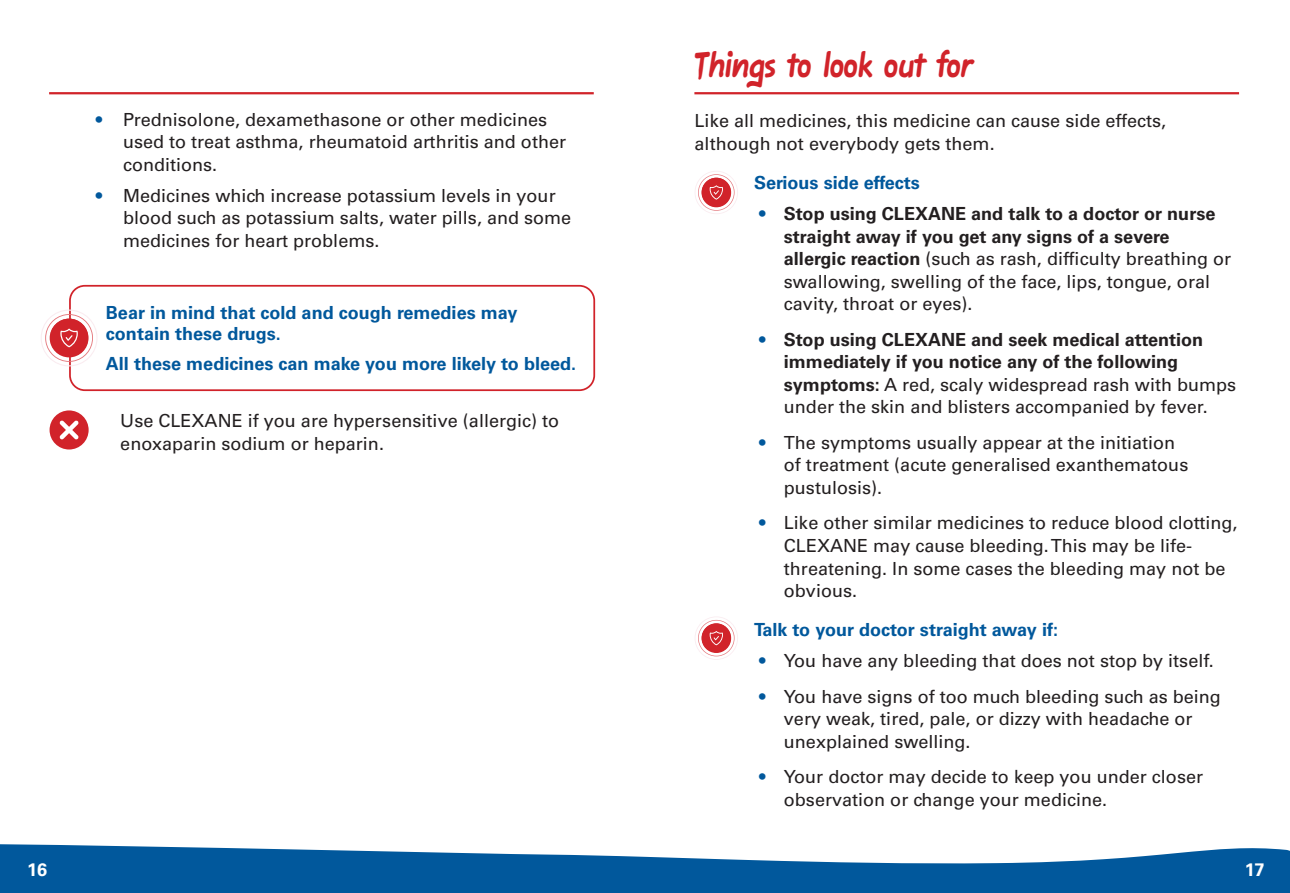
<style>
.page{position:relative;width:1290px;height:893px;background:#fff}
.page>*{position:absolute;margin:0;border:0;box-sizing:border-box;transform-origin:0 0}
.Heading{font:42.18px "Fawn Script";color:#d1232a}
.Body_Roman{font:18.03px/22.6px "Univers LT Std";color:#231f20}
.t1{font:700 18.03px/22.6px "Univers LT Std";color:#231f20}
.Highlight{font:700 18.03px/21.7px "Univers LT Std";color:#01589c}
.t2{font:700 18.03px "Univers LT Std";color:#fff}
.s1{color:#01589c}
.s2{font-weight:700}
.s3{font-weight:400;color:#01589c}
.s4{font-weight:400}
</style>
<div class="page">
<svg style="left:0;top:844px;width:1290px;height:49px;fill:#01589c"></svg>
<hr style="left:49px;top:92px;width:545px;height:2px;background:#d1232a">
<hr style="left:694px;top:92px;width:545px;height:2px;background:#d1232a">
<div style="left:50px;top:410px;width:39px;height:39px;background:#d1232a;border-radius:50%"></div>
<svg style="left:59px;top:420px;width:20px;height:19px"></svg>
<div style="left:69px;top:285px;width:526px;height:106px;border:2px solid #d1232a;border-radius:15px"></div>
<svg style="left:41px;top:310px;width:56px;height:56px"></svg>
<svg style="left:695px;top:171px;width:43px;height:43px"></svg>
<svg style="left:695px;top:616px;width:43px;height:44px"></svg>
<p class="Body_Roman" style="left:123px;top:108px;width:445px;text-indent:-27px"><span class="s1">•</span> Prednisolone, dexamethasone or other medicines used to treat asthma, rheumatoid arthritis and other conditions.</p>
<p class="Body_Roman" style="left:123px;top:184px;width:450px;text-indent:-27px"><span class="s1">•</span> Medicines which increase potassium levels in your blood such as potassium salts, water pills, and some medicines for heart problems.</p>
<p class="Highlight" style="left:106px;top:302px;width:413px">Bear in mind that cold and cough remedies may contain these drugs.</p>
<p class="Highlight" style="left:106px;top:353px;width:472px">All these medicines can make you more likely to bleed.</p>
<p class="Body_Roman" style="left:120px;top:409px;width:440px">Use CLEXANE if you are hypersensitive (allergic) to enoxaparin sodium or heparin.</p>
<p class="Heading" style="left:695px;top:39px;width:279px">Things to look out for</p>
<p class="Body_Roman" style="left:694px;top:110px;width:473px">Like all medicines, this medicine can cause side effects, although not everybody gets them.</p>
<p class="Highlight" style="left:754px;top:172px;width:167px">Serious side effects</p>
<p class="Body_Roman" style="left:784px;top:202px;width:449px;text-indent:-25px"><span class="s1">•</span> <span class="s2">Stop using CLEXANE and talk to a doctor or nurse straight away if you get any signs of a severe allergic reaction</span> (such as rash, difficulty breathing or swallowing, swelling of the face, lips, tongue, oral cavity, throat or eyes).</p>
<p class="t1" style="left:784px;top:328px;width:454px;text-indent:-25px"><span class="s3">•</span> Stop using CLEXANE and seek medical attention immediately if you notice any of the following symptoms: <span class="s4">A red, scaly widespread rash with bumps under the skin and blisters accompanied by fever.</span></p>
<p class="Body_Roman" style="left:784px;top:431px;width:406px;text-indent:-25px"><span class="s1">•</span> The symptoms usually appear at the initiation of treatment (acute generalised exanthematous pustulosis).</p>
<p class="Body_Roman" style="left:784px;top:512px;width:455px;text-indent:-25px"><span class="s1">•</span> Like other similar medicines to reduce blood clotting, CLEXANE may cause bleeding. This may be life&shy;threatening. In some cases the bleeding may not be obvious.</p>
<p class="Highlight" style="left:754px;top:619px;width:305px">Talk to your doctor straight away if:</p>
<p class="Body_Roman" style="left:759px;top:650px;width:456px"><span class="s1">•</span> You have any bleeding that does not stop by itself.</p>
<p class="Body_Roman" style="left:784px;top:685px;width:438px;text-indent:-25px"><span class="s1">•</span> You have signs of too much bleeding such as being very weak, tired, pale, or dizzy with headache or unexplained swelling.</p>
<p class="Body_Roman" style="left:784px;top:766px;width:421px;text-indent:-25px"><span class="s1">•</span> Your doctor may decide to keep you under closer observation or change your medicine.</p>
<p class="t2" style="left:27px;top:859px;width:22px">16</p>
<p class="t2" style="left:1245px;top:859px;width:21px">17</p>
</div>
